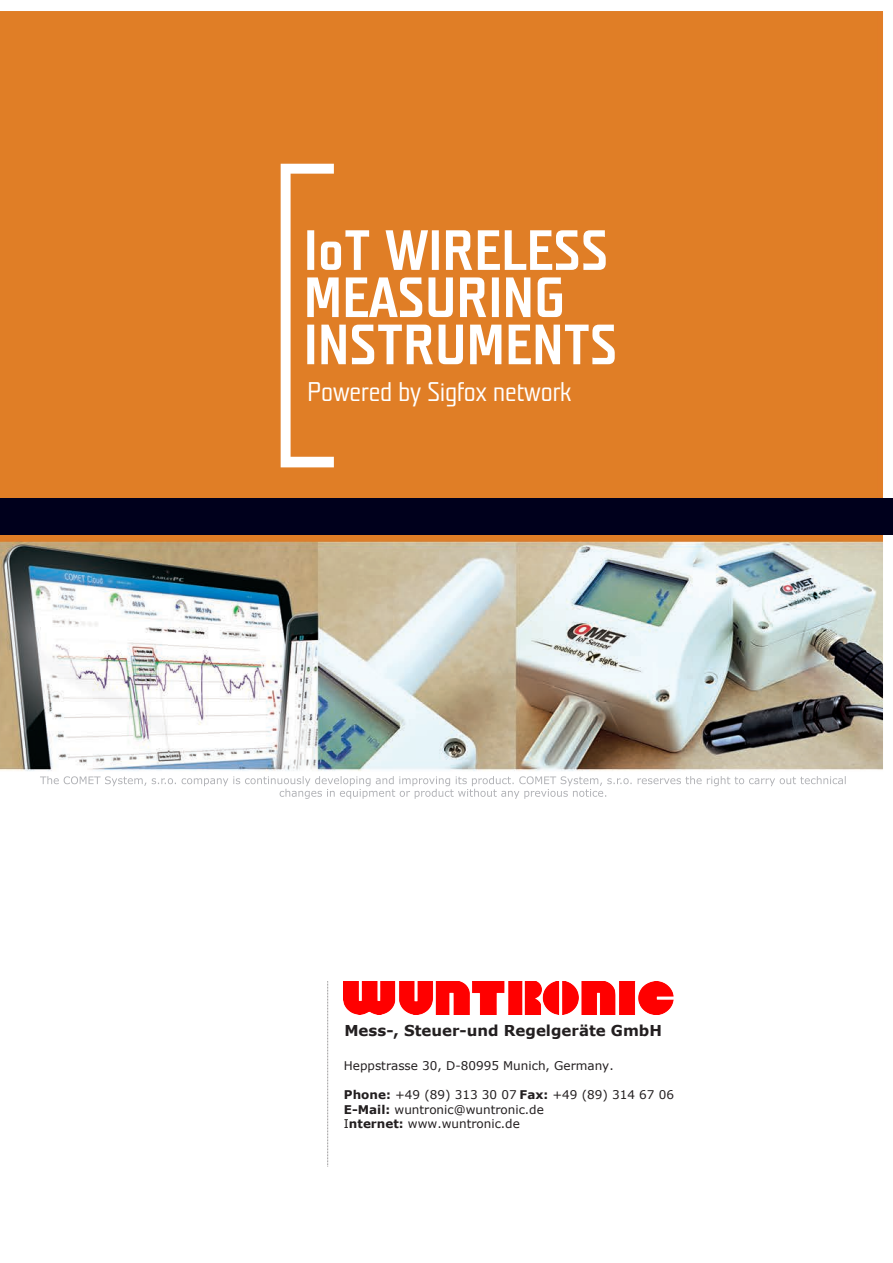
<style>
.page{position:relative;width:893px;height:1263px;background:#fff}
.page>*{position:absolute;margin:0;border:0;box-sizing:border-box;transform-origin:0 0}
.t1{font:27px "Teuton Mager";letter-spacing:-.025em;color:#fff}
.t2{font:700 15px "Verdana";color:#231f20}
.t3{font:12px/14.4px "Verdana";color:#231f20}
.s1{font-style:inherit}
.s2{font-weight:700}
</style>
<div class="page">
<img style="left:0;top:11px;width:883px;height:1156px">
<svg style="left:327px;top:981px;width:1px;height:185px"></svg>
<div style="left:0;top:498px;width:893px;height:36px;background:#00001c"></div>
<img style="left:40px;top:776px;width:807px;height:10px">
<img style="left:280px;top:789px;width:326px;height:10px">
<svg style="left:281px;top:164px;width:334px;height:303px"></svg>
<img style="left:344px;top:981px;width:329px;height:34px">
<h1 class="t1" style="left:307px;top:378px;width:266px">Powered by Sigfox network</h1>
<p class="t2" style="left:344px;top:1020px;width:319px">Mess-<span class="s1">,</span> Steuer-und Regelger<span class="s1">ä</span>te GmbH</p>
<p class="t3" style="left:344px;top:1059px;width:271px">Heppstrasse 30, D-80995 Munich, Germany.</p>
<p class="t3" style="left:344px;top:1087px;width:332px"><span class="s2">Phone</span><span class="s2">:</span> +49 (89) 313 30 07 <span class="s2">Fa</span><span class="s2">x:</span> +49 (89) 314 67 06<br><span class="s2">E-Mail</span><span class="s2">:</span> wuntronic@wuntronic.de<br>I<span class="s2">nternet</span><span class="s2">:</span> www.wuntronic.de</p>
</div>
